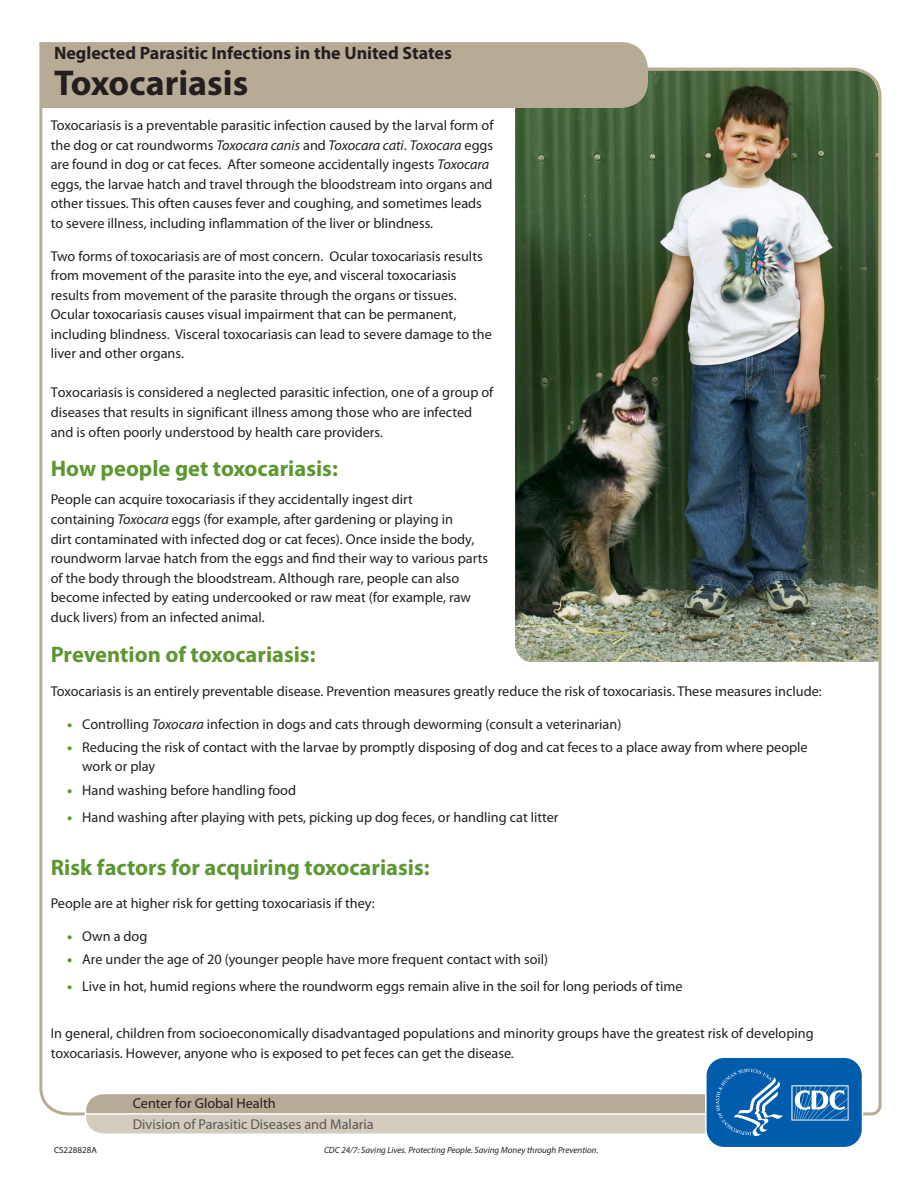
<style>
.page{position:relative;width:918px;height:1188px;background:#fff}
.page>*{position:absolute;margin:0;border:0;box-sizing:border-box;transform-origin:0 0}
.t1{font:700 36px "Myriad Pro";color:#231f20}
.t2{font:700 22.5px "Myriad Pro";color:#5c9731}
.t3{font:700 18px "Myriad Pro";color:#231f20}
.t4{font:14.25px/19.5px "Myriad Pro";color:#231f20}
.t5{font:14.25px "Myriad Pro";color:#57585a}
.t6{font:italic 9px "Myriad Pro";color:#231f20}
.t7{font:9px "Myriad Pro";color:#231f20}
.s1{font-style:italic}
.s2{font-weight:900;color:#5c9731}
</style>
<div class="page">
<img style="left:515px;top:108px;width:88px;height:554px">
<img style="left:603px;top:67px;width:279px;height:1049px">
<svg style="left:39px;top:42px;width:45px;height:1074px"></svg>
<svg style="left:84px;top:1056px;width:780px;height:91px"></svg>
<div style="left:41px;top:42px;width:607px;height:66px;background:#b8ab95"></div>
<p class="t3" style="left:54px;top:43px;width:399px">Neglected Parasitic Infections in the United States</p>
<h1 class="t1" style="left:54px;top:63px;width:196px">Toxocariasis</h1>
<p class="t4" style="left:51px;top:116px;width:444px">Toxocariasis is a preventable parasitic infection caused by the larval form of the dog or cat roundworms <span class="s1">Toxocara canis</span> and <span class="s1">Toxocara cati</span>. <span class="s1">Toxocara</span> eggs are found in dog or cat feces. After someone accidentally ingests <span class="s1">Toxocara </span>eggs, the larvae hatch and travel through the bloodstream into organs and other tissues. This often causes fever and coughing, and sometimes leads to severe illness, including inflammation of the liver or blindness.</p>
<p class="t4" style="left:51px;top:247px;width:443px">Two forms of toxocariasis are of most concern. Ocular toxocariasis results from movement of the parasite into the eye, and visceral toxocariasis results from movement of the parasite through the organs or tissues.<br>Ocular toxocariasis causes visual impairment that can be permanent, including blindness. Visceral toxocariasis can lead to severe damage to the liver and other organs.</p>
<p class="t4" style="left:51px;top:383px;width:444px">Toxocariasis is considered a neglected parasitic infection, one of a group of diseases that results in significant illness among those who are infected and is often poorly understood by health care providers.</p>
<h2 class="t2" style="left:51px;top:456px;width:289px">How people get toxocariasis:</h2>
<p class="t4" style="left:51px;top:490px;width:439px">People can acquire toxocariasis if they accidentally ingest dirt<br>containing <span class="s1">Toxocara</span> eggs (for example, after gardening or playing in<br>dirt contaminated with infected dog or cat feces). Once inside the body, roundworm larvae hatch from the eggs and find their way to various parts of the body through the bloodstream. Although rare, people can also become infected by eating undercooked or raw meat (for example, raw duck livers) from an infected animal.</p>
<h2 class="t2" style="left:51px;top:642px;width:266px">Prevention of toxocariasis:</h2>
<p class="t4" style="left:51px;top:682px;width:773px">Toxocariasis is an entirely preventable disease. Prevention measures greatly reduce the risk of toxocariasis. These measures include:</p>
<p class="t4" style="left:67px;top:715px;width:556px"><span class="s2">•</span> Controlling <span class="s1">Toxocara</span> infection in dogs and cats through deworming (consult a veterinarian)</p>
<p class="t4" style="left:82px;top:738px;width:727px;text-indent:-15px"><span class="s2">•</span> Reducing the risk of contact with the larvae by promptly disposing of dog and cat feces to a place away from where people work or play</p>
<p class="t4" style="left:67px;top:780px;width:230px"><span class="s2">•</span> Hand washing before handling food</p>
<p class="t4" style="left:67px;top:808px;width:493px"><span class="s2">•</span> Hand washing after playing with pets, picking up dog feces, or handling cat litter</p>
<h2 class="t2" style="left:51px;top:855px;width:380px">Risk factors for acquiring toxocariasis:</h2>
<p class="t4" style="left:51px;top:893px;width:326px">People are at higher risk for getting toxocariasis if they:</p>
<p class="t4" style="left:67px;top:926px;width:82px"><span class="s2">•</span> Own a dog</p>
<p class="t4" style="left:67px;top:949px;width:483px"><span class="s2">•</span> Are under the age of 20 (younger people have more frequent contact with soil)</p>
<p class="t4" style="left:67px;top:977px;width:617px"><span class="s2">•</span> Live in hot, humid regions where the roundworm eggs remain alive in the soil for long periods of time</p>
<p class="t4" style="left:51px;top:1024px;width:764px">In general, children from socioeconomically disadvantaged populations and minority groups have the greatest risk of developing toxocariasis. However, anyone who is exposed to pet feces can get the disease.</p>
<p class="t4" style="left:133px;top:1093px;width:145px">Center for Global Health</p>
<p class="t5" style="left:133px;top:1116px;width:243px">Division of Parasitic Diseases and Malaria</p>
<p class="t7" style="left:54px;top:1145px;width:44px">CS228828A</p>
<p class="t6" style="left:324px;top:1145px;width:276px">CDC 24/7: Saving Lives. Protecting People. Saving Money through Prevention.</p>
</div>
